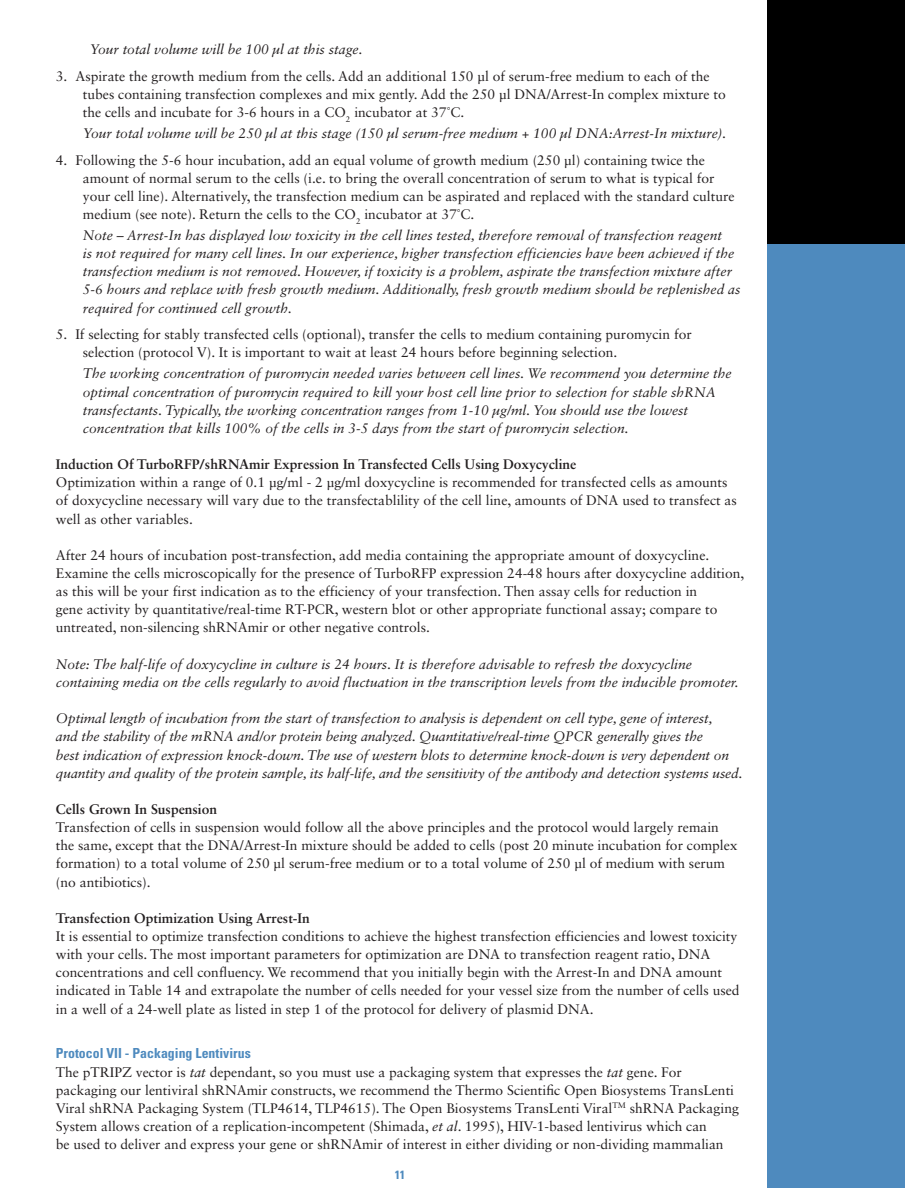
<style>
.page{position:relative;width:918px;height:1188px;background:#fff}
.page>*{position:absolute;margin:0;border:0;box-sizing:border-box;transform-origin:0 0}
.t1{font:13.8px/18.1px "Sabon LT Std";color:#231f20}
.t2{font:italic 13.8px/18.1px "Sabon LT Std";color:#231f20}
.t3{font:700 13.8px "Sabon LT Std";color:#231f20}
.t4{font:700 condensed 13.8px "Univers LT Std";color:#4e8abe}
.t5{font:700 condensed 12px "Univers LT Std";color:#4e8abe}
.s1{font-style:italic}
</style>
<div class="page">
<div style="left:767px;top:243px;width:138px;height:945px;background:#4e8abe"></div>
<div style="left:767px;top:0;width:138px;height:243px;background:#000"></div>
<p class="t2" style="left:90px;top:41px;width:274px">Your total volume will be 100 μl at this stage.</p>
<p class="t1" style="left:83px;top:68px;width:645px;text-indent:-27px">3. Aspirate the growth medium from the cells. Add an additional 150 μl of serum-free medium to each of the tubes containing transfection complexes and mix gently. Add the 250 μl DNA/Arrest-In complex mixture to the cells and incubate for 3-6 hours in a CO<sub>2</sub> incubator at 37˚C.</p>
<p class="t2" style="left:83px;top:125px;width:645px">Your total volume will be 250 μl at this stage (150 μl serum-free medium + 100 μl DNA:Arrest-In mixture).</p>
<p class="t1" style="left:83px;top:152px;width:653px;text-indent:-27px">4. Following the 5-6 hour incubation, add an equal volume of growth medium (250 μl) containing twice the amount of normal serum to the cells (i.e. to bring the overall concentration of serum to what is typical for your cell line). Alternatively, the transfection medium can be aspirated and replaced with the standard culture medium (see note). Return the cells to the CO<sub>2</sub> incubator at 37˚C.</p>
<p class="t2" style="left:83px;top:227px;width:659px">Note – Arrest-In has displayed low toxicity in the cell lines tested, therefore removal of transfection reagent<br>is not required for many cell lines. In our experience, higher transfection efficiencies have been achieved if the transfection medium is not removed. However, if toxicity is a problem, aspirate the transfection mixture after 5-6 hours and replace with fresh growth medium. Additionally, fresh growth medium should be replenished as required for continued cell growth.</p>
<p class="t1" style="left:83px;top:326px;width:610px;text-indent:-27px">5. If selecting for stably transfected cells (optional), transfer the cells to medium containing puromycin for selection (protocol V). It is important to wait at least 24 hours before beginning selection.</p>
<p class="t2" style="left:83px;top:366px;width:650px">The working concentration of puromycin needed varies between cell lines. We recommend you determine the optimal concentration of puromycin required to kill your host cell line prior to selection for stable shRNA transfectants. Typically, the working concentration ranges from 1-10 μg/ml. You should use the lowest concentration that kills 100% of the cells in 3-5 days from the start of puromycin selection.</p>
<p class="t3" style="left:56px;top:458px;width:522px">Induction Of TurboRFP/shRNAmir Expression In Transfected Cells Using Doxycycline</p>
<p class="t1" style="left:56px;top:475px;width:683px">Optimization within a range of 0.1 μg/ml - 2 μg/ml doxycycline is recommended for transfected cells as amounts of doxycycline necessary will vary due to the transfectablility of the cell line, amounts of DNA used to transfect as well as other variables.</p>
<p class="t1" style="left:56px;top:547px;width:690px">After 24 hours of incubation post-transfection, add media containing the appropriate amount of doxycycline.<br>Examine the cells microscopically for the presence of TurboRFP expression 24-48 hours after doxycycline addition, as this will be your first indication as to the efficiency of your transfection. Then assay cells for reduction in<br>gene activity by quantitative/real-time RT-PCR, western blot or other appropriate functional assay; compare to untreated, non-silencing shRNAmir or other negative controls.</p>
<p class="t2" style="left:56px;top:656px;width:684px">Note: The half-life of doxycycline in culture is 24 hours. It is therefore advisable to refresh the doxycycline containing media on the cells regularly to avoid fluctuation in the transcription levels from the inducible promoter.</p>
<p class="t2" style="left:56px;top:710px;width:688px">Optimal length of incubation from the start of transfection to analysis is dependent on cell type, gene of interest,<br>and the stability of the mRNA and/or protein being analyzed. Quantitative/real-time QPCR generally gives the<br>best indication of expression knock-down. The use of western blots to determine knock-down is very dependent on quantity and quality of the protein sample, its half-life, and the sensitivity of the antibody and detection systems used.</p>
<p class="t3" style="left:56px;top:803px;width:163px">Cells Grown In Suspension</p>
<p class="t1" style="left:56px;top:819px;width:683px">Transfection of cells in suspension would follow all the above principles and the protocol would largely remain the same, except that the DNA/Arrest-In mixture should be added to cells (post 20 minute incubation for complex formation) to a total volume of 250 μl serum-free medium or to a total volume of 250 μl of medium with serum (no antibiotics).</p>
<p class="t3" style="left:56px;top:912px;width:255px">Transfection Optimization Using Arrest-In</p>
<p class="t1" style="left:56px;top:928px;width:685px">It is essential to optimize transfection conditions to achieve the highest transfection efficiencies and lowest toxicity with your cells. The most important parameters for optimization are DNA to transfection reagent ratio, DNA concentrations and cell confluency. We recommend that you initially begin with the Arrest-In and DNA amount indicated in Table 14 and extrapolate the number of cells needed for your vessel size from the number of cells used in a well of a 24-well plate as listed in step 1 of the protocol for delivery of plasmid DNA.</p>
<p class="t4" style="left:56px;top:1048px;width:196px">Protocol VII - Packaging Lentivirus</p>
<p class="t1" style="left:56px;top:1064px;width:685px">The pTRIPZ vector is <span class="s1">tat</span> dependant, so you must use a packaging system that expresses the <span class="s1">tat</span> gene. For packaging our lentiviral shRNAmir constructs, we recommend the Thermo Scientific Open Biosystems TransLenti Viral shRNA Packaging System (TLP4614, TLP4615). The Open Biosystems TransLenti Viral<sup>TM</sup> shRNA Packaging System allows creation of a replication-incompetent (Shimada, <span class="s1">et al</span>. 1995), HIV-1-based lentivirus which can<br>be used to deliver and express your gene or shRNAmir of interest in either dividing or non-dividing mammalian</p>
<p class="t5" style="left:395px;top:1169px;width:12px">11</p>
</div>
